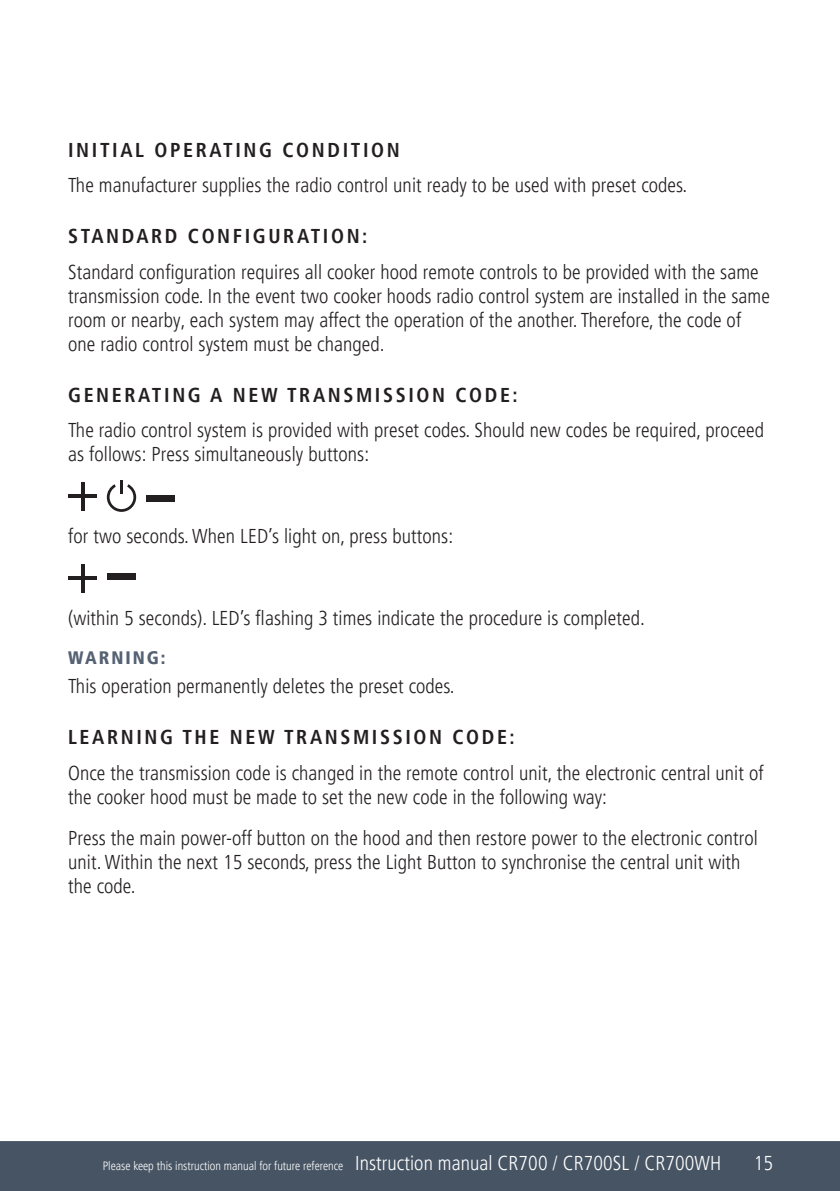
<style>
.page{position:relative;width:840px;height:1191px;background:#fff}
.page>*{position:absolute;margin:0;border:0;box-sizing:border-box;transform-origin:0 0}
.t1{font:300 condensed 20px/24px "Frutiger LT Pro";letter-spacing:.005em;color:#231f20}
.t2{font:700 condensed 20px "Frutiger LT Pro";letter-spacing:.13em;color:#231f20}
.t3{font:300 condensed 20px "Frutiger LT Pro";color:#fff}
.t4{font:900 condensed 18px "Frutiger LT Pro";letter-spacing:.11em;color:#556273}
.t5{font:300 condensed 12px "Frutiger LT Pro";color:#fff}
.s1{font-size:20px}
</style>
<div class="page">
<div style="left:0;top:1141px;width:839px;height:50px;background:#475464"></div>
<hr style="left:68px;top:494px;width:29px;height:4px;background:#231f20">
<svg style="left:81px;top:482px;width:3px;height:28px"></svg>
<svg style="left:107px;top:480px;width:29px;height:32px"></svg>
<div style="left:146px;top:496px;width:29px;height:6px;background:#231f20"></div>
<hr style="left:68px;top:576px;width:29px;height:4px;background:#231f20">
<svg style="left:81px;top:564px;width:3px;height:28px"></svg>
<div style="left:107px;top:574px;width:28px;height:6px;background:#231f20"></div>
<p class="t2" style="left:68px;top:142px;width:333px">INITIAL OPERATING CONDITION</p>
<p class="t1" style="left:68px;top:175px;width:620px">The manufacturer supplies the radio control unit ready to be used with preset codes.</p>
<p class="t2" style="left:68px;top:228px;width:301px">STANDARD CONFIGURATION:</p>
<p class="t1" style="left:68px;top:260px;width:703px">Standard configuration requires all cooker hood remote controls to be provided with the same transmission code. In the event two cooker hoods radio control system are installed in the same room or nearby, each system may affect the operation of the another. Therefore, the code of one radio control system must be changed.</p>
<p class="t2" style="left:68px;top:386px;width:451px">GENERATING A NEW TRANSMISSION CODE:</p>
<p class="t1" style="left:68px;top:419px;width:697px">The radio control system is provided with preset codes. Should new codes be required, proceed as follows: Press simultaneously buttons:</p>
<p class="t1" style="left:68px;top:525px;width:386px">for two seconds. When LED’s light on, press buttons:</p>
<p class="t1" style="left:68px;top:606px;width:578px">(within 5 seconds). LED’s flashing 3 times indicate the procedure is completed.</p>
<p class="t4" style="left:68px;top:647px;width:99px">WARNING:</p>
<p class="t1" style="left:68px;top:676px;width:388px">This operation permanently deletes the preset codes.</p>
<p class="t2" style="left:68px;top:729px;width:448px">LEARNING THE NEW TRANSMISSION CODE:</p>
<p class="t1" style="left:68px;top:762px;width:696px">Once the transmission code is changed in the remote control unit, the electronic central unit of the cooker hood must be made to set the new code in the following way:</p>
<p class="t1" style="left:68px;top:827px;width:691px">Press the main power-off button on the hood and then restore power to the electronic control unit. Within the next 15 seconds, press the Light Button to synchronise the central unit with the code.</p>
<p class="t5" style="left:103px;top:1161px;width:620px">Please keep this instruction manual for future reference <span class="s1">Instruction manual CR700 / CR700SL / CR700WH</span></p>
<p class="t3" style="left:753px;top:1155px;width:21px">15</p>
</div>
